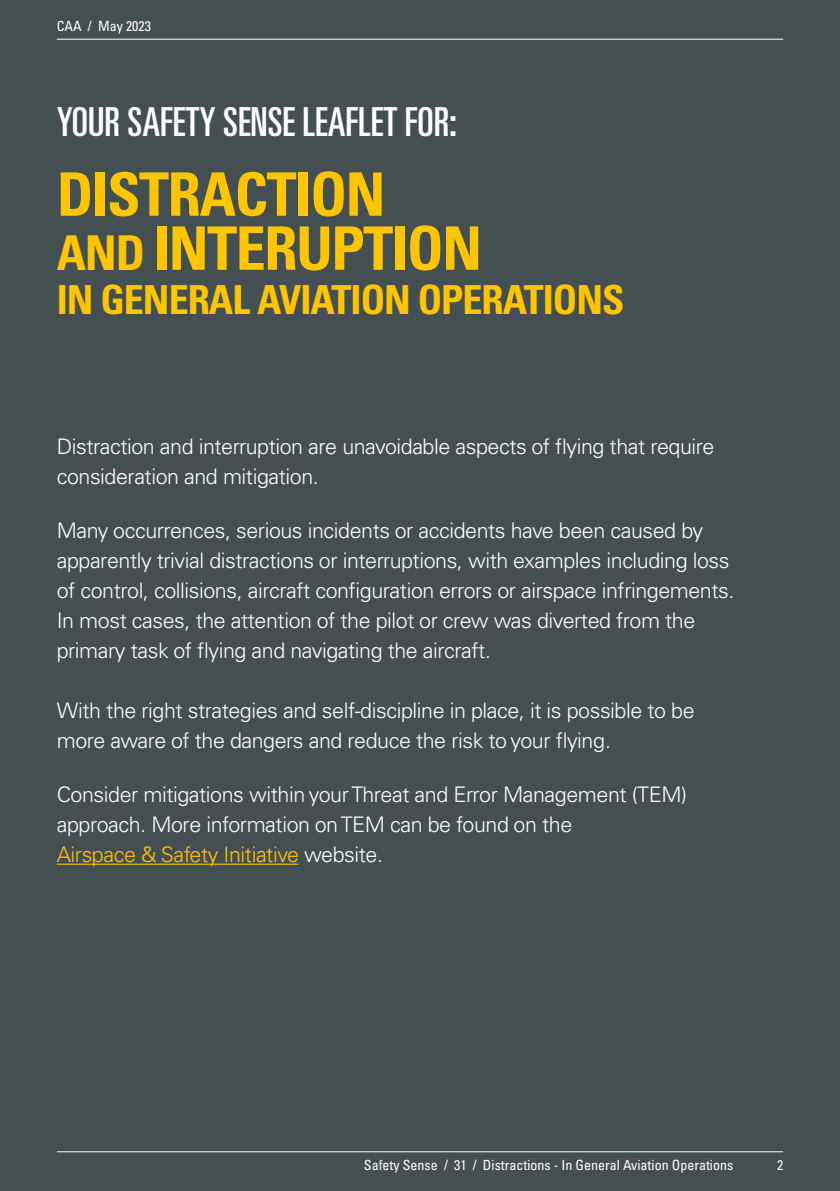
<style>
.page{position:relative;width:840px;height:1191px;background:#fff}
.page>*{position:absolute;margin:0;border:0;box-sizing:border-box;transform-origin:0 0}
.Body_copy{font:700 condensed 60px "Univers LT Pro";letter-spacing:-.025em;color:#ffc600}
.Body_copy-2{font:700 condensed 40px "Univers LT Pro";letter-spacing:-.025em;color:#ffc600}
.Body_copy-3{font:40px "Univers LT Pro Ult Cond";color:#fff}
.Standfirst{font:300 21.4px/30px "Univers LT Pro 45";letter-spacing:-.02em;color:#fff}
.Foilios{font:condensed 14px "Univers LT Pro";color:#fff}
.s1{font-size:48px}
.s2{color:#ffc600}
</style>
<div class="page">
<div style="left:0;top:0;width:839px;height:1191px;background:#444f51"></div>
<hr style="left:57px;top:863px;width:241px;height:1px;background:#ffc600">
<hr style="left:57px;top:1151px;width:725px;height:1px;background:#fff">
<hr style="left:57px;top:39px;width:725px;height:1px;background:#fff">
<p class="Foilios" style="left:57px;top:17px;width:96px">CAA / May 2023</p>
<p class="Body_copy-3" style="left:57px;top:94px;width:401px">YOUR SAFETY SENSE LEAFLET FOR:</p>
<p class="Body_copy" style="left:57px;top:158px;width:330px">DISTRACTION</p>
<p class="Body_copy" style="left:57px;top:212px;width:426px"><span class="s1">AND</span> INTERUPTION</p>
<p class="Body_copy-2" style="left:57px;top:275px;width:569px">IN GENERAL AVIATION OPERATIONS</p>
<p class="Standfirst" style="left:57px;top:430px;width:659px">Distraction and interruption are unavoidable aspects of flying that require consideration and mitigation.</p>
<p class="Standfirst" style="left:57px;top:515px;width:678px">Many occurrences, serious incidents or accidents have been caused by apparently trivial distractions or interruptions, with examples including loss of control, collisions, aircraft configuration errors or airspace infringements.<br>In most cases, the attention of the pilot or crew was diverted from the primary task of flying and navigating the aircraft.</p>
<p class="Standfirst" style="left:57px;top:694px;width:639px">With the right strategies and self-discipline in place, it is possible to be more aware of the dangers and reduce the risk to your flying.</p>
<p class="Standfirst" style="left:57px;top:779px;width:631px">Consider mitigations within your Threat and Error Management (TEM) approach. More information on TEM can be found on the<br><span class="s2">Airspace &amp; Safety Initiative</span> website.</p>
<p class="Foilios" style="left:363px;top:1156px;width:370px">Safety Sense / 31 / Distractions - In General Aviation Operations</p>
<p class="Foilios" style="left:776px;top:1156px;width:8px">2</p>
</div>
